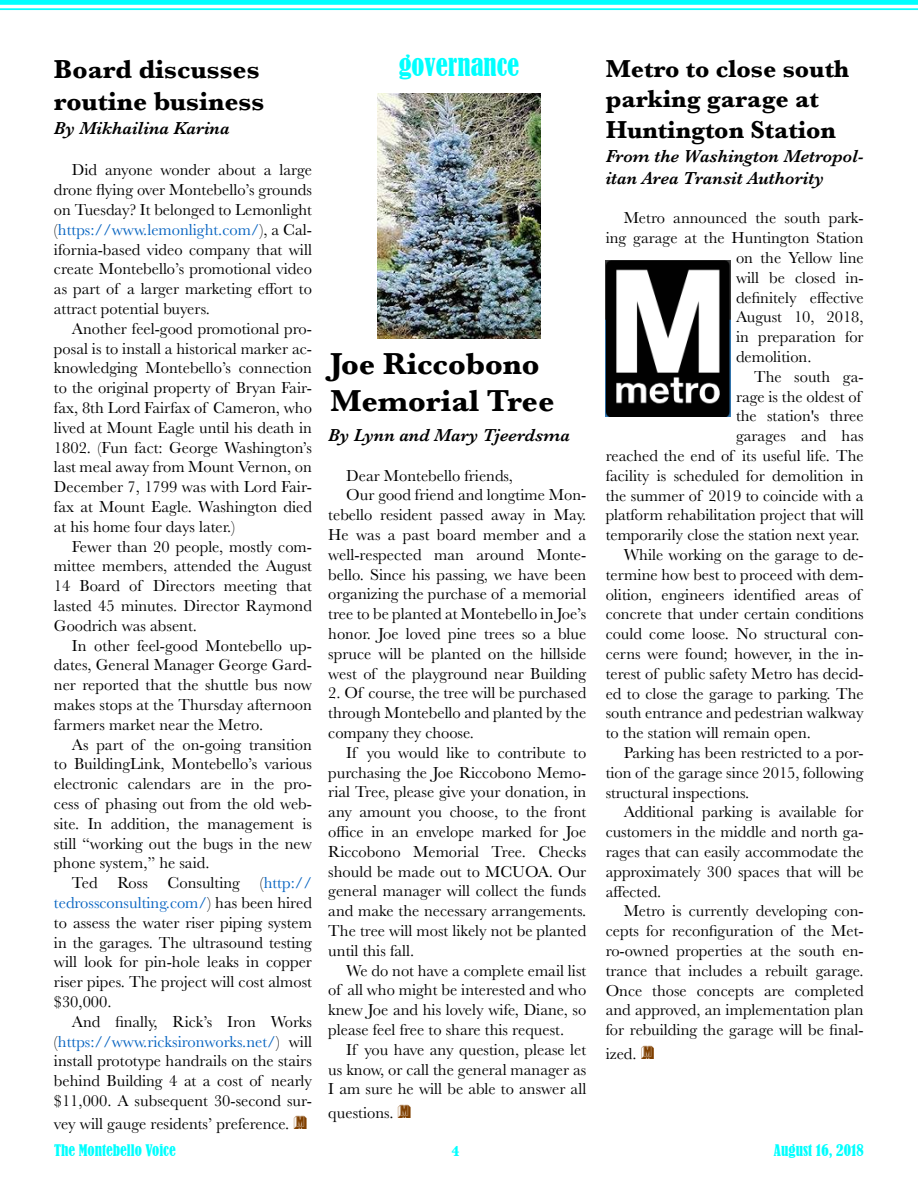
<style>
.page{position:relative;width:918px;height:1188px;background:#fff}
.page>*{position:absolute;margin:0;border:0;box-sizing:border-box;transform-origin:0 0}
.t1{font:700 31.5px/37.8px "Baskerville";color:#000}
.t2{font:700 27px/32.4px "Baskerville";color:#000}
.t3{font:condensed 27px "Bernard";color:#0ff}
.t4{font:700 25.5px/30.6px "Baskerville";color:#000}
.t5{font:italic 600 18px/21.6px "Baskerville";color:#000}
.t6{font:16.5px/19.8px "Baskerville";color:#000;text-align:justify}
.t7{font:condensed 15px "Bernard";color:#0ff}
.t8{font:700 15px "Baskerville";color:#0ff}
.s1{color:#0563c1}
.s2{font-family:"Buxom D";font-size:19.5px;color:#804000}
</style>
<div class="page">
<div style="left:0;top:0;width:918px;height:5px;background:#0ff"></div>
<hr style="left:0;top:8px;width:918px;height:2px;background:#0ff">
<img style="left:606px;top:260px;width:124px;height:157px">
<img style="left:378px;top:93px;width:162px;height:246px">
<h2 class="t3" style="left:399px;top:50px;width:122px">governance</h2>
<h2 class="t2" style="left:54px;top:53px;width:212px">Board discusses routine business</h2>
<h3 class="t4" style="left:606px;top:53px;width:245px">Metro to close south parking garage at<br>Huntington Station</h3>
<p class="t5" style="left:54px;top:117px;width:177px">By Mikhailina Karina</p>
<p class="t6" style="left:54px;top:160px;width:260px;text-indent:18px">Did anyone wonder about a large drone flying over Montebello’s grounds on Tuesday? It belonged to Lemonlight (<span class="s1">https://www.lemonlight.com/</span>), a Cal&shy;ifornia-based video company that will create Montebello’s promotional video as part of a larger marketing effort to attract potential buyers.</p>
<p class="t6" style="left:54px;top:319px;width:260px;text-indent:18px">Another feel-good promotional pro&shy;posal is to install a historical marker ac&shy;knowledging Montebello’s connection to the original property of Bryan Fair&shy;fax, 8th Lord Fairfax of Cameron, who lived at Mount Eagle until his death in 1802. (Fun fact: George Washington’s last meal away from Mount Vernon, on December 7, 1799 was with Lord Fair&shy;fax at Mount Eagle. Washington died at his home four days later.)</p>
<p class="t6" style="left:54px;top:537px;width:260px;text-indent:18px">Fewer than 20 people, mostly com&shy;mittee members, attended the August 14 Board of Directors meeting that lasted 45 minutes. Director Raymond Goodrich was absent.</p>
<p class="t6" style="left:54px;top:636px;width:260px;text-indent:18px">In other feel-good Montebello up&shy;dates, General Manager George Gard&shy;ner reported that the shuttle bus now makes stops at the Thursday afternoon farmers market near the Metro.</p>
<p class="t6" style="left:54px;top:735px;width:260px;text-indent:18px">As part of the on-going transition to BuildingLink, Montebello’s various electronic calendars are in the pro&shy;cess of phasing out from the old web&shy;site. In addition, the management is still “working out the bugs in the new phone system,” he said.</p>
<p class="t6" style="left:54px;top:873px;width:260px;text-indent:18px">Ted Ross Consulting (<span class="s1">http:// tedrossconsulting.com/</span>) has been hired to assess the water riser piping system in the garages. The ultrasound testing will look for pin-hole leaks in copper riser pipes. The project will cost almost $30,000.</p>
<p class="t6" style="left:54px;top:1012px;width:260px;text-indent:18px">And finally, Rick’s Iron Works (<span class="s1">https://www.ricksironworks.net/</span>) will install prototype handrails on the stairs behind Building 4 at a cost of nearly $11,000. A subsequent 30-second sur-</p>
<p class="t6" style="left:54px;top:1114px;width:255px">vey will gauge residents’ preference. <span class="s2">M</span></p>
<p class="t5" style="left:606px;top:146px;width:260px">From the Washington Metropol&shy;itan Area Transit Authority</p>
<p class="t6" style="left:624px;top:208px;width:242px">Metro announced the south park-</p>
<p class="t6" style="left:606px;top:228px;width:260px">ing garage at the Huntington Station</p>
<p class="t6" style="left:736px;top:248px;width:129px">on the Yellow line</p>
<p class="t6" style="left:736px;top:268px;width:129px">will be closed in-</p>
<p class="t6" style="left:736px;top:288px;width:129px">definitely effective</p>
<p class="t6" style="left:736px;top:307px;width:129px">August 10, 2018,</p>
<p class="t6" style="left:736px;top:327px;width:129px">in preparation for</p>
<p class="t6" style="left:736px;top:347px;width:77px">demolition.</p>
<p class="t6" style="left:754px;top:367px;width:111px">The south ga-</p>
<p class="t6" style="left:736px;top:387px;width:127px">rage is the oldest of</p>
<p class="t6" style="left:736px;top:406px;width:129px">the station's three</p>
<p class="t6" style="left:736px;top:426px;width:129px">garages and has</p>
<p class="t6" style="left:606px;top:446px;width:260px">reached the end of its useful life. The</p>
<p class="t6" style="left:606px;top:466px;width:259px">facility is scheduled for demolition in</p>
<p class="t6" style="left:606px;top:486px;width:260px">the summer of 2019 to coincide with a</p>
<p class="t6" style="left:606px;top:505px;width:260px">platform rehabilitation project that will</p>
<p class="t6" style="left:606px;top:525px;width:255px">temporarily close the station next year.</p>
<p class="t6" style="left:624px;top:545px;width:242px">While working on the garage to de-</p>
<p class="t6" style="left:606px;top:565px;width:260px">termine how best to proceed with dem-</p>
<p class="t6" style="left:606px;top:585px;width:257px">olition, engineers identified areas of</p>
<p class="t6" style="left:606px;top:604px;width:259px">concrete that under certain conditions</p>
<p class="t6" style="left:606px;top:624px;width:260px">could come loose. No structural con-</p>
<p class="t6" style="left:606px;top:644px;width:259px">cerns were found; however, in the in-</p>
<p class="t6" style="left:606px;top:664px;width:260px">terest of public safety Metro has decid-</p>
<p class="t6" style="left:606px;top:684px;width:260px">ed to close the garage to parking. The</p>
<p class="t6" style="left:606px;top:703px;width:259px">south entrance and pedestrian walkway</p>
<p class="t6" style="left:606px;top:723px;width:207px">to the station will remain open.</p>
<p class="t6" style="left:624px;top:743px;width:242px">Parking has been restricted to a por-</p>
<p class="t6" style="left:606px;top:763px;width:259px">tion of the garage since 2015, following</p>
<p class="t6" style="left:606px;top:783px;width:145px">structural inspections.</p>
<p class="t6" style="left:624px;top:802px;width:242px">Additional parking is available for</p>
<p class="t6" style="left:606px;top:822px;width:260px">customers in the middle and north ga-</p>
<p class="t6" style="left:606px;top:842px;width:260px">rages that can easily accommodate the</p>
<p class="t6" style="left:606px;top:862px;width:260px">approximately 300 spaces that will be</p>
<p class="t6" style="left:606px;top:882px;width:57px">affected.</p>
<p class="t6" style="left:624px;top:901px;width:242px">Metro is currently developing con-</p>
<p class="t6" style="left:606px;top:921px;width:260px">cepts for reconfiguration of the Met-</p>
<p class="t6" style="left:606px;top:941px;width:260px">ro-owned properties at the south en-</p>
<p class="t6" style="left:606px;top:961px;width:260px">trance that includes a rebuilt garage.</p>
<p class="t6" style="left:606px;top:981px;width:260px">Once those concepts are completed</p>
<p class="t6" style="left:606px;top:1000px;width:259px">and approved, an implementation plan</p>
<p class="t6" style="left:606px;top:1020px;width:260px">for rebuilding the garage will be final-</p>
<p class="t6" style="left:606px;top:1044px;width:50px">ized. <span class="s2">M</span></p>
<h1 class="t1" style="left:330px;top:345px;width:226px">Joe Riccobono<br>Memorial Tree</h1>
<p class="t5" style="left:328px;top:424px;width:243px">By Lynn and Mary Tjeerdsma</p>
<p class="t6" style="left:346px;top:466px;width:168px">Dear Montebello friends,</p>
<p class="t6" style="left:346px;top:485px;width:242px">Our good friend and longtime Mon-</p>
<p class="t6" style="left:328px;top:505px;width:259px">tebello resident passed away in May.</p>
<p class="t6" style="left:328px;top:525px;width:260px">He was a past board member and a</p>
<p class="t6" style="left:328px;top:545px;width:260px">well-respected man around Monte-</p>
<p class="t6" style="left:328px;top:565px;width:260px">bello. Since his passing, we have been</p>
<p class="t6" style="left:328px;top:584px;width:260px">organizing the purchase of a memorial</p>
<p class="t6" style="left:328px;top:604px;width:259px">tree to be planted at Montebello in Joe’s</p>
<p class="t6" style="left:328px;top:624px;width:260px">honor. Joe loved pine trees so a blue</p>
<p class="t6" style="left:328px;top:644px;width:260px">spruce will be planted on the hillside</p>
<p class="t6" style="left:328px;top:664px;width:260px">west of the playground near Building</p>
<p class="t6" style="left:328px;top:683px;width:260px">2. Of course, the tree will be purchased through Montebello and planted by the company they choose.</p>
<p class="t6" style="left:328px;top:743px;width:260px;text-indent:18px">If you would like to contribute to purchasing the Joe Riccobono Memo&shy;rial Tree, please give your donation, in any amount you choose, to the front office in an envelope marked for Joe Riccobono Memorial Tree. Checks should be made out to MCUOA. Our general manager will collect the funds and make the necessary arrangements.<br>The tree will most likely not be planted until this fall.</p>
<p class="t6" style="left:328px;top:961px;width:260px;text-indent:18px">We do not have a complete email list of all who might be interested and who knew Joe and his lovely wife, Diane, so please feel free to share this request.</p>
<p class="t6" style="left:328px;top:1040px;width:260px;text-indent:18px">If you have any question, please let us know, or call the general manager as I am sure he will be able to answer all</p>
<p class="t6" style="left:328px;top:1103px;width:85px">questions. <span class="s2">M</span></p>
<p class="t7" style="left:54px;top:1141px;width:123px">The Montebello Voice</p>
<p class="t8" style="left:452px;top:1140px;width:10px">4</p>
<p class="t7" style="left:774px;top:1141px;width:92px">August 16, 2018</p>
</div>
